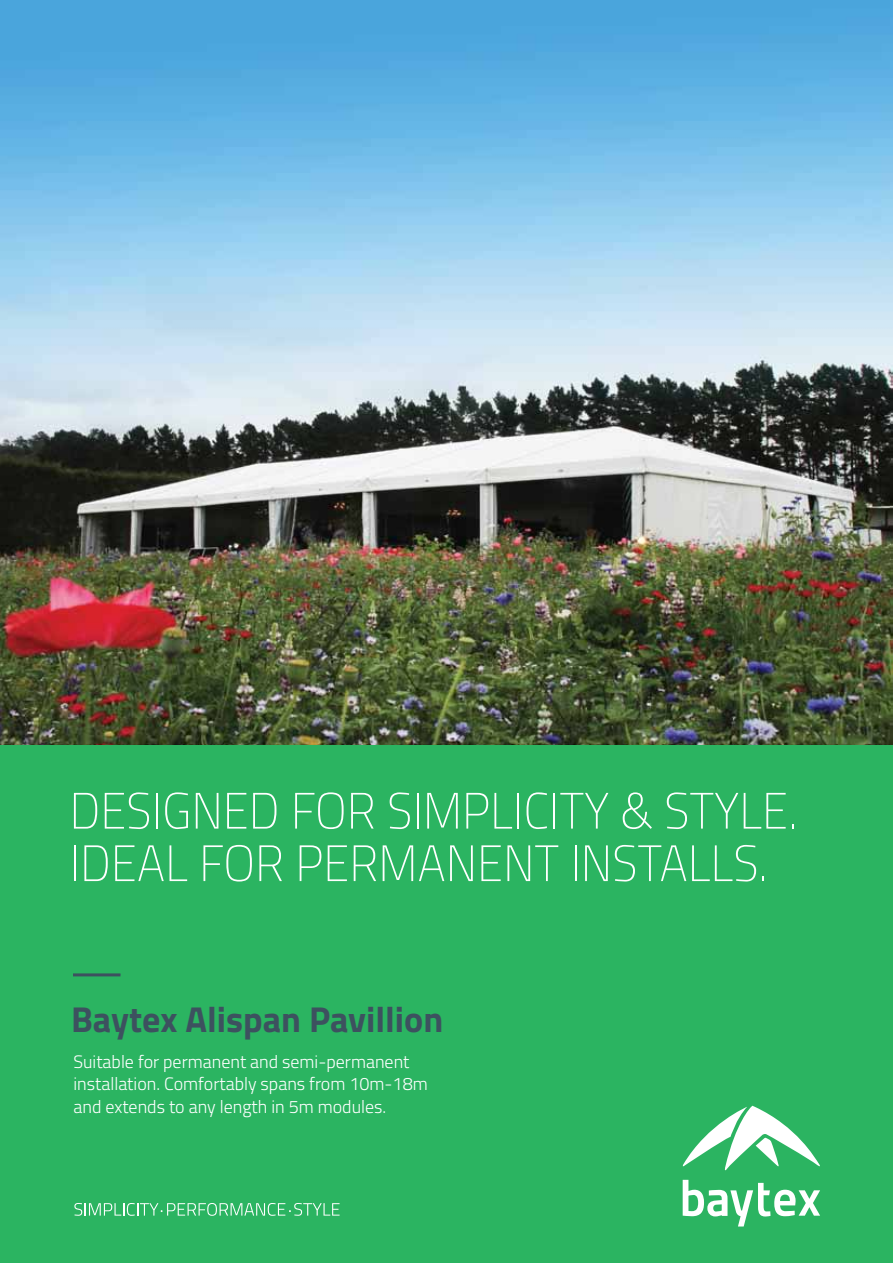
<style>
.page{position:relative;width:893px;height:1263px;background:#fff}
.page>*{position:absolute;margin:0;border:0;box-sizing:border-box;transform-origin:0 0}
.t1{font:51px/52.5px "Titillium Thin Upright";color:#fff}
.t2{font:700 36px "Titillium";color:#3d515f}
.t3{font:300 18px/22.5px "Titillium";color:#fff}
</style>
<div class="page">
<div style="left:0;top:740px;width:893px;height:523px;background:#2bb461"></div>
<hr style="left:73px;top:973px;width:47px;height:3px;background:#3d515f">
<svg style="left:683px;top:1180px;width:137px;height:46px"></svg>
<svg style="left:682px;top:1106px;width:138px;height:65px"></svg>
<svg style="left:74px;top:1203px;width:266px;height:13px"></svg>
<img style="left:0;top:0;width:892px;height:744px">
<h1 class="t1" style="left:70px;top:782px;width:729px">DESIGNED FOR SIMPLICITY &amp; STYLE.<br>IDEAL FOR PERMANENT INSTALLS.</h1>
<h2 class="t2" style="left:71px;top:992px;width:374px">Baytex Alispan Pavillion</h2>
<p class="t3" style="left:73px;top:1049px;width:356px">Suitable for permanent and semi-permanent installation. Comfortably spans from 10m-18m and extends to any length in 5m modules.</p>
</div>
